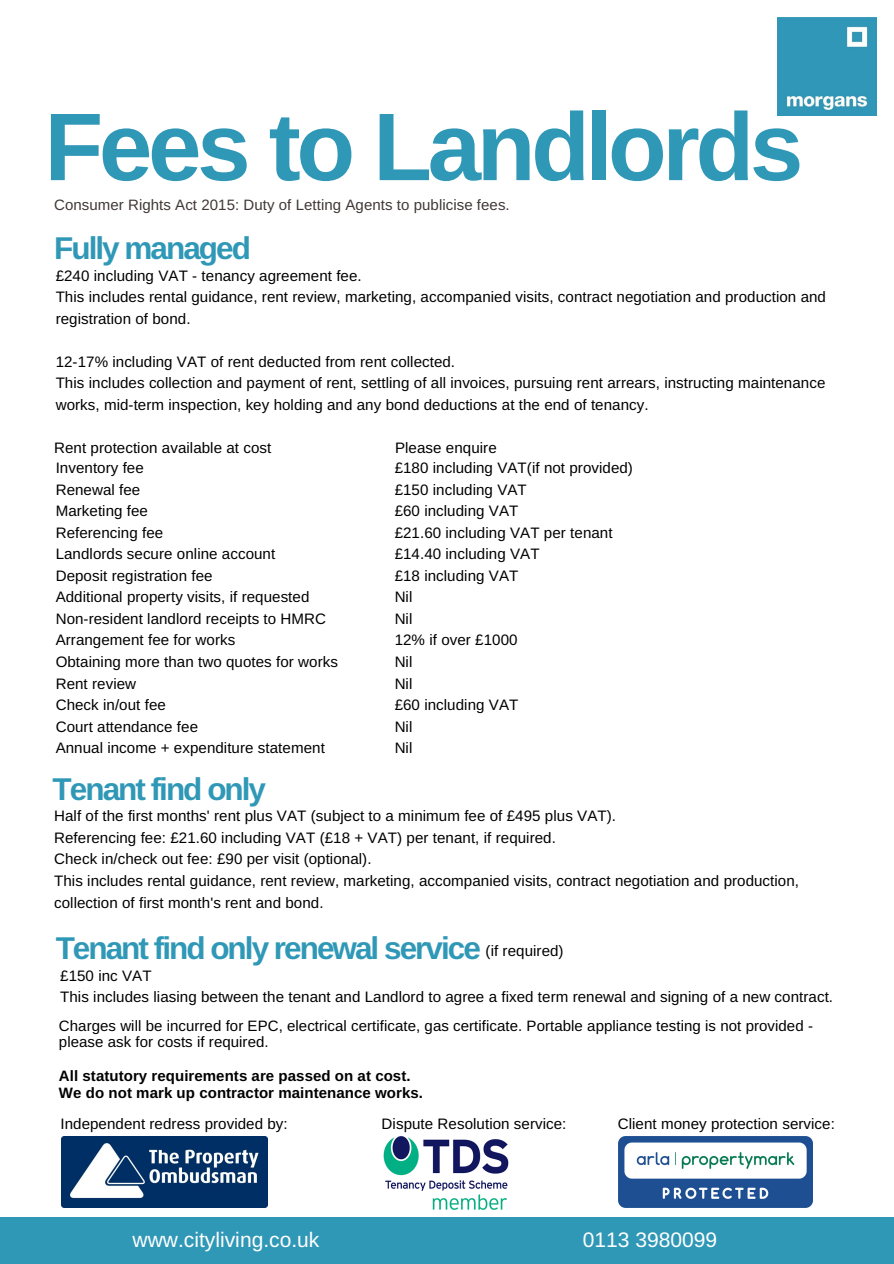
<style>
.page{position:relative;width:894px;height:1264px;background:#fff}
.page>*{position:absolute;margin:0;border:0;box-sizing:border-box;transform-origin:0 0}
.t1{font:700 96.15px "Arimo";letter-spacing:-.045em;color:#3098b7}
.t2{font:700 31.5px "Arimo";letter-spacing:-.06em;color:#3098b7}
.t3{font:21px "Arimo";color:#fff}
.t4{font:15.15px/21.6px "Arimo";letter-spacing:.005em;color:#000}
.t5{font:15px/16.8px "Arimo";letter-spacing:.005em;color:#000}
.t6{font:700 15px/16.8px "Arimo";letter-spacing:.005em;color:#000}
.t7{font:15px "Arimo";letter-spacing:.005em;color:#403835}
.s1{font-weight:400;font-size:15.15px;color:#000}
</style>
<div class="page">
<div style="left:0;top:1216px;width:893px;height:47px;background:#3098b7"></div>
<img style="left:777px;top:17px;width:98px;height:98px">
<img style="left:383px;top:1136px;width:126px;height:74px">
<img style="left:62px;top:1136px;width:205px;height:71px">
<img style="left:618px;top:1136px;width:193px;height:71px">
<h1 class="t1" style="left:44px;top:93px;width:760px">Fees to Landlords</h1>
<p class="t7" style="left:54px;top:196px;width:457px">Consumer Rights Act 2015: Duty of Letting Agents to publicise fees.</p>
<h2 class="t2" style="left:54px;top:231px;width:198px">Fully managed</h2>
<p class="t4" style="left:56px;top:264px;width:771px">£240 including VAT - tenancy agreement fee.<br>This includes rental guidance, rent review, marketing, accompanied visits, contract negotiation and production and registration of bond.</p>
<p class="t4" style="left:56px;top:351px;width:771px">12-17% including VAT of rent deducted from rent collected.<br>This includes collection and payment of rent, settling of all invoices, pursuing rent arrears, instructing maintenance works, mid-term inspection, key holding and any bond deductions at the end of tenancy.</p>
<p class="t4" style="left:54px;top:437px;width:219px">Rent protection available at cost</p>
<p class="t4" style="left:395px;top:437px;width:103px">Please enquire</p>
<p class="t4" style="left:56px;top:457px;width:284px">Inventory fee<br>Renewal fee<br>Marketing fee<br>Referencing fee<br>Landlords secure online account<br>Deposit registration fee<br>Additional property visits, if requested<br>Non-resident landlord receipts to HMRC<br>Arrangement fee for works<br>Obtaining more than two quotes for works<br>Rent review<br>Check in/out fee<br>Court attendance fee<br>Annual income + expenditure statement</p>
<p class="t4" style="left:394px;top:457px;width:240px">£180 including VAT(if not provided) £150 including VAT<br>£60 including VAT<br>£21.60 including VAT per tenant £14.40 including VAT<br>£18 including VAT<br>Nil<br>Nil<br>12% if over £1000<br>Nil<br>Nil<br>£60 including VAT<br>Nil<br>Nil</p>
<h2 class="t2" style="left:53px;top:771px;width:215px">Tenant find only</h2>
<p class="t4" style="left:54px;top:805px;width:746px">Half of the first months' rent plus VAT (subject to a minimum fee of £495 plus VAT).<br>Referencing fee: £21.60 including VAT (£18 + VAT) per tenant, if required.<br>Check in/check out fee: £90 per visit (optional).<br>This includes rental guidance, rent review, marketing, accompanied visits, contract negotiation and production, collection of first month's rent and bond.</p>
<h2 class="t2" style="left:56px;top:930px;width:509px">Tenant find only renewal service <span class="s1">(if required)</span></h2>
<p class="t4" style="left:60px;top:964px;width:774px">£150 inc VAT<br>This includes liasing between the tenant and Landlord to agree a fixed term renewal and signing of a new contract.</p>
<p class="t5" style="left:59px;top:1016px;width:755px">Charges will be incurred for EPC, electrical certificate, gas certificate. Portable appliance testing is not provided - please ask for costs if required.</p>
<p class="t6" style="left:59px;top:1067px;width:365px">All statutory requirements are passed on at cost.<br>We do not mark up contractor maintenance works.</p>
<p class="t4" style="left:60px;top:1113px;width:229px">Independent redress provided by:</p>
<p class="t4" style="left:381px;top:1113px;width:186px">Dispute Resolution service:</p>
<p class="t4" style="left:617px;top:1113px;width:218px">Client money protection service:</p>
<h3 class="t3" style="left:132px;top:1227px;width:188px">www.cityliving.co.uk</h3>
<h3 class="t3" style="left:582px;top:1227px;width:136px">0113 3980099</h3>
</div>
